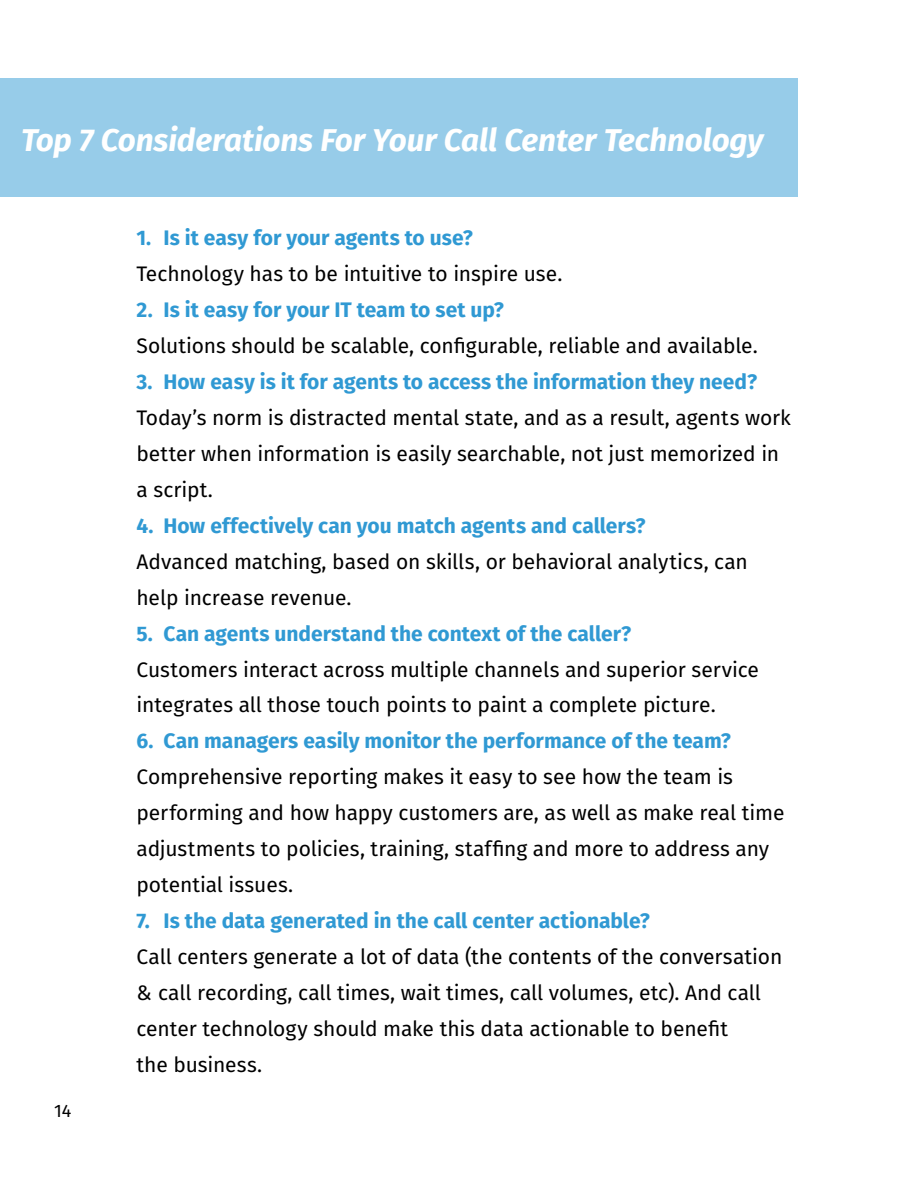
<style>
.page{position:relative;width:918px;height:1188px;background:#fff}
.page>*{position:absolute;margin:0;border:0;box-sizing:border-box;transform-origin:0 0}
.t1{font:italic 700 31.5px "Fira Sans";letter-spacing:-.005em;color:#fff}
.t2{font:21px/36px "Fira Sans";letter-spacing:-.005em;color:#000}
.t3{font:700 21px "Fira Sans";color:#3099d3}
.t4{font:18px "Fira Sans";color:#000}
</style>
<div class="page">
<div style="left:0;top:79px;width:797px;height:118px;background:#97cce9"></div>
<h1 class="t1" style="left:21px;top:118px;width:744px">Top 7 Considerations For Your Call Center Technology</h1>
<p class="t4" style="left:54px;top:1098px;width:19px">14</p>
<p class="t3" style="left:136px;top:223px;width:338px">1. Is it easy for your agents to use?</p>
<p class="t2" style="left:136px;top:255px;width:427px">Technology has to be intuitive to inspire use.</p>
<p class="t3" style="left:136px;top:295px;width:369px">2. Is it easy for your IT team to set up?</p>
<p class="t2" style="left:136px;top:327px;width:623px">Solutions should be scalable, configurable, reliable and available.</p>
<p class="t3" style="left:136px;top:367px;width:622px">3. How easy is it for agents to access the information they need?</p>
<p class="t2" style="left:136px;top:399px;width:656px">Today’s norm is distracted mental state, and as a result, agents work better when information is easily searchable, not just memorized in a script.</p>
<p class="t3" style="left:136px;top:510px;width:510px">4. How effectively can you match agents and callers?</p>
<p class="t2" style="left:136px;top:543px;width:613px">Advanced matching, based on skills, or behavioral analytics, can help increase revenue.</p>
<p class="t3" style="left:136px;top:618px;width:496px">5. Can agents understand the context of the caller?</p>
<p class="t2" style="left:136px;top:651px;width:624px">Customers interact across multiple channels and superior service integrates all those touch points to paint a complete picture.</p>
<p class="t3" style="left:136px;top:726px;width:596px">6. Can managers easily monitor the performance of the team?</p>
<p class="t2" style="left:136px;top:759px;width:650px">Comprehensive reporting makes it easy to see how the team is performing and how happy customers are, as well as make real time adjustments to policies, training, staffing and more to address any potential issues.</p>
<p class="t3" style="left:136px;top:906px;width:515px">7. Is the data generated in the call center actionable?</p>
<p class="t2" style="left:136px;top:939px;width:647px">Call centers generate a lot of data (the contents of the conversation &amp; call recording, call times, wait times, call volumes, etc). And call center technology should make this data actionable to benefit<br>the business.</p>
</div>
